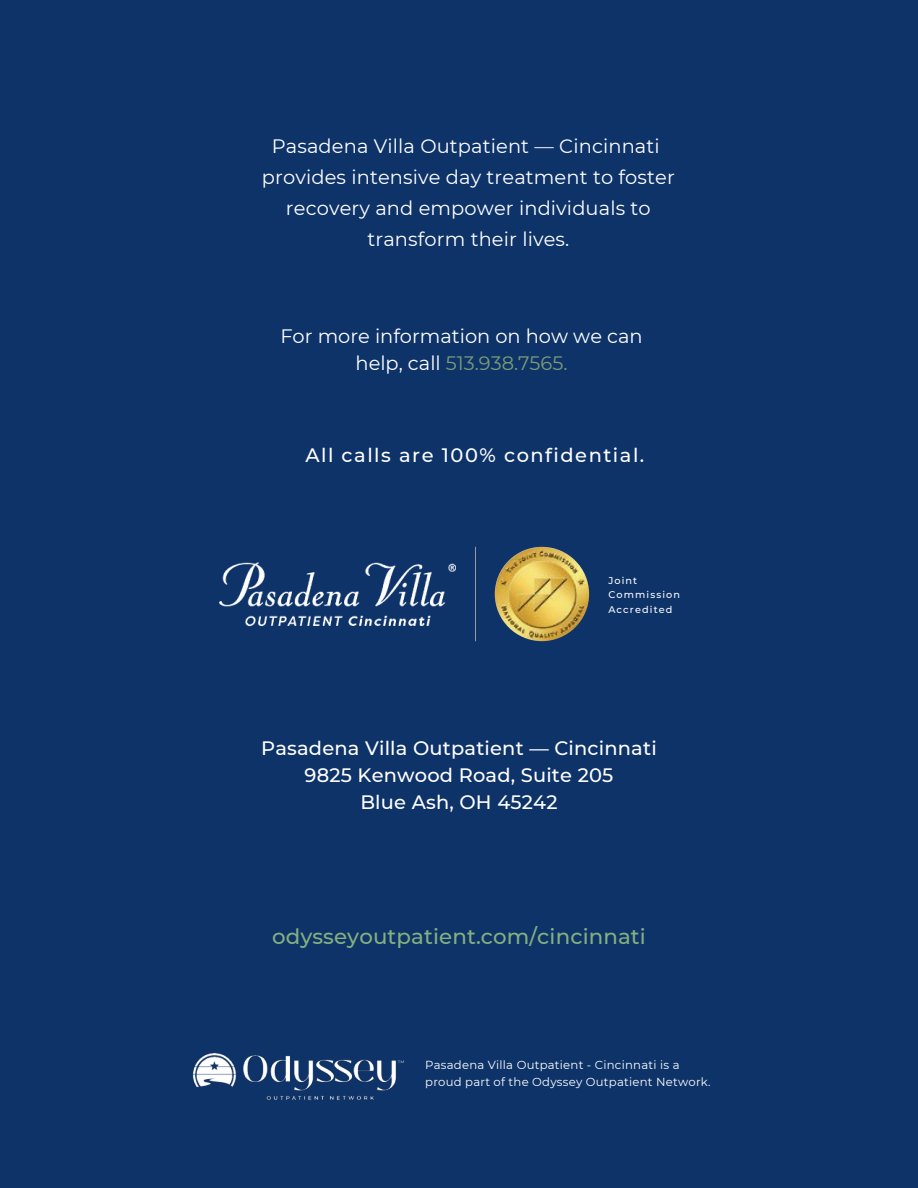
<style>
.page{position:relative;width:918px;height:1188px;background:#0e3369}
.page>*{position:absolute;margin:0;border:0;box-sizing:border-box;transform-origin:0 0}
.t1{font:500 21.3px "Montserrat";letter-spacing:.005em;color:#84af7f}
.t2{font:19.35px/30.8px "Montserrat";letter-spacing:.005em;color:#fff;text-align:center}
.t3{font:500 19.35px/27px "Montserrat";letter-spacing:.01em;color:#fff;text-align:center}
.t4{font:500 19.35px "Montserrat";letter-spacing:.08em;color:#fff}
.t5{font:11.7px/17.4px "Montserrat";letter-spacing:.02em;color:#fff}
.t6{font:500 9.75px/14.5px "Montserrat";letter-spacing:.115em;color:#fff}
.s1{color:#7c9d77}
</style>
<div class="page">
<img style="left:475px;top:546px;width:2px;height:96px">
<img style="left:192px;top:1052px;width:213px;height:48px">
<img style="left:495px;top:547px;width:94px;height:94px;border-radius:50%">
<img style="left:219px;top:562px;width:237px;height:65px">
<p class="t2" style="left:262px;top:131px;width:414px">Pasadena Villa Outpatient — Cincinnati provides intensive day treatment to foster recovery and empower individuals to transform their lives.</p>
<p class="t2" style="left:280px;top:322px;width:364px;line-height:27px">For more information on how we can help, call <span class="s1">513.938.7565.</span></p>
<p class="t4" style="left:305px;top:441px;width:341px">All calls are 100% confidential.</p>
<p class="t6" style="left:608px;top:573px;width:73px">Joint<br>Commission<br>Accredited</p>
<p class="t3" style="left:261px;top:734px;width:397px">Pasadena Villa Outpatient — Cincinnati<br>9825 Kenwood Road, Suite 205<br>Blue Ash, OH 45242</p>
<p class="t1" style="left:272px;top:921px;width:375px">odysseyoutpatient.com/cincinnati</p>
<p class="t5" style="left:425px;top:1056px;width:287px">Pasadena Villa Outpatient - Cincinnati is a proud part of the Odyssey Outpatient Network.</p>
</div>
